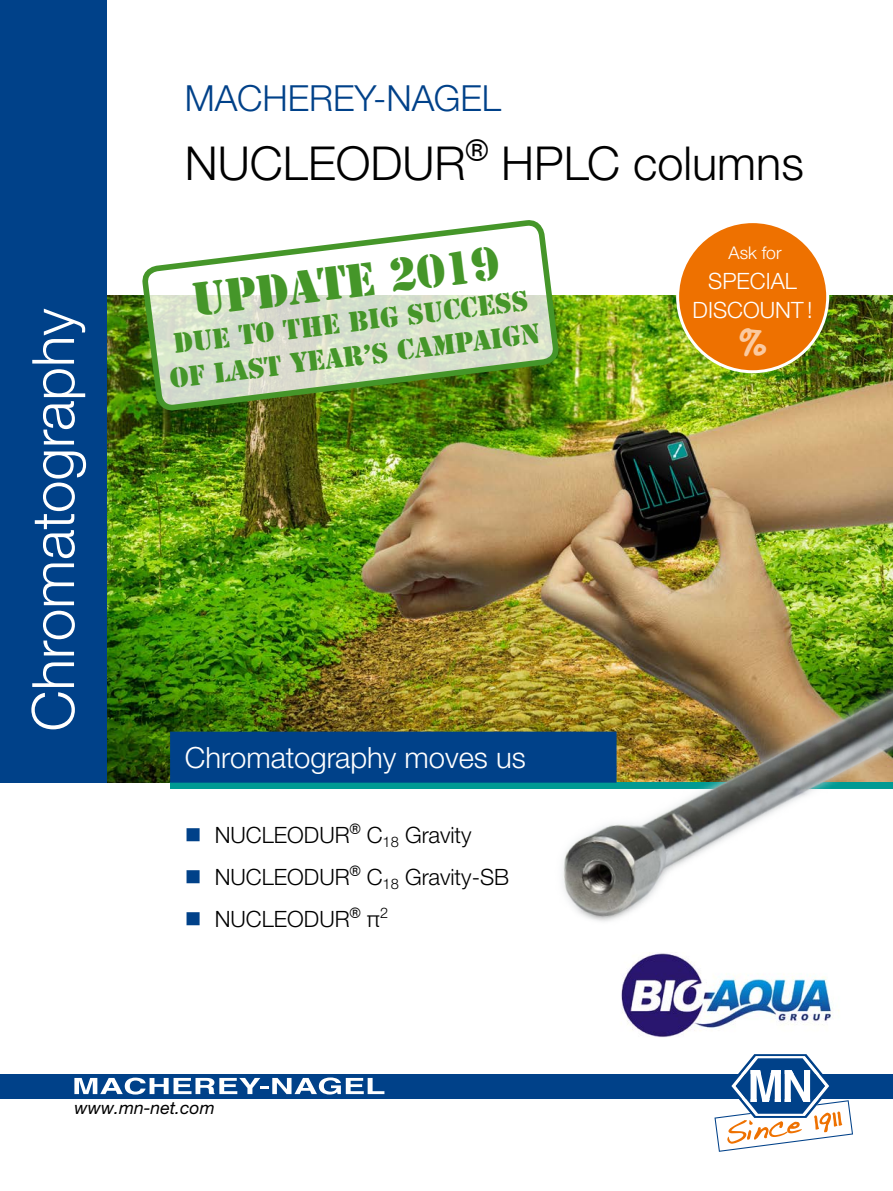
<style>
.page{position:relative;width:893px;height:1191px;background:#fff}
.page>*{position:absolute;margin:0;border:0;box-sizing:border-box;transform-origin:0 0}
.t1{font:300 58.5px "Helvetica Neue LTW1 G";color:#fff}
.t2{font:300 46.8px "Helvetica Neue LTW1 G";color:#000}
.t3{font:43.95px "Stencil Std";color:#459629}
.t4{font:700 42px "Segoe Print";color:#fbcaa0}
.t5{font:300 36px "Helvetica Neue LTW1 G";color:#004189}
.t6{font:300 29.25px "Helvetica Neue LTW1 G";color:#fff}
.t7{font:26.4px/34.2px "Stencil Std";color:#459629;text-align:center}
.t8{font:300 22.5px "Helvetica Neue LTW1 G";color:#000}
.t9{font:300 22.5px/29.2px "Helvetica Neue LTW1 G";color:#fff;text-align:center}
.t10{font:italic 17.55px "Helvetica Neue LTW1 G";color:#000}
.t11{font:300 17.55px "Helvetica Neue LTW1 G";color:#fff}
.s1{color:#004189}
</style>
<div class="page">
<img style="left:106px;top:296px;width:787px;height:486px">
<div style="left:170px;top:782px;width:723px;height:7px;background:#009a93"></div>
<div style="left:442px;top:1073px;width:451px;height:25px;background:#004189"></div>
<svg style="left:714px;top:1054px;width:139px;height:97px"></svg>
<div style="left:0;top:1073px;width:451px;height:25px;background:#004189"></div>
<svg style="left:74px;top:1077px;width:310px;height:17px"></svg>
<div style="left:0;top:0;width:106px;height:782px;background:#004189"></div>
<div style="left:170px;top:731px;width:447px;height:51px;background:#004189"></div>
<img style="left:536px;top:535px;width:357px;height:387px">
<img style="left:621px;top:953px;width:218px;height:84px">
<img style="left:144px;top:221px;width:413px;height:266px">
<div style="left:678px;top:222px;width:150px;height:150px;background:#ee7100;border-radius:50%"></div>
<div style="left:676px;top:220px;width:153px;height:153px;border:3px solid #fff;border-radius:50%"></div>
<h1 class="t1" style="left:17px;top:731px;width:424px;rotate:-90deg">Chromatography</h1>
<h3 class="t5" style="left:185px;top:76px;width:318px">MACHEREY-NAGEL</h3>
<h2 class="t2" style="left:185px;top:135px;width:620px">NUCLEODUR<sup>®</sup> HPLC columns</h2>
<h3 class="t3" style="left:189px;top:272px;width:311px;rotate:-7deg">Update 2019</h3>
<p class="t7" style="left:164px;top:328px;width:374px;rotate:-7deg">due to the big success of last year’s campaign</p>
<h3 class="t6" style="left:185px;top:739px;width:342px">Chromatography moves us</h3>
<p class="t8" style="left:185px;top:821px;width:288px"><span class="s1">■</span> NUCLEODUR<sup>®</sup> C<sub>18</sub> Gravity</p>
<p class="t8" style="left:185px;top:863px;width:326px"><span class="s1">■</span> NUCLEODUR<sup>®</sup> C<sub>18</sub> Gravity-SB</p>
<p class="t8" style="left:185px;top:905px;width:205px"><span class="s1">■</span> NUCLEODUR<sup>®</sup> π<sup>2</sup></p>
<p class="t11" style="left:729px;top:242px;width:54px">Ask for</p>
<p class="t9" style="left:693px;top:266px;width:122px">SPECIAL<br>DISCOUNT !</p>
<h3 class="t4" style="left:737px;top:303px;width:32px">%</h3>
<p class="t10" style="left:74px;top:1097px;width:142px">www.mn-net.com</p>
<p class="t10" style="left:64px;top:1097px;width:142px">www.mn-net.com</p>
</div>
